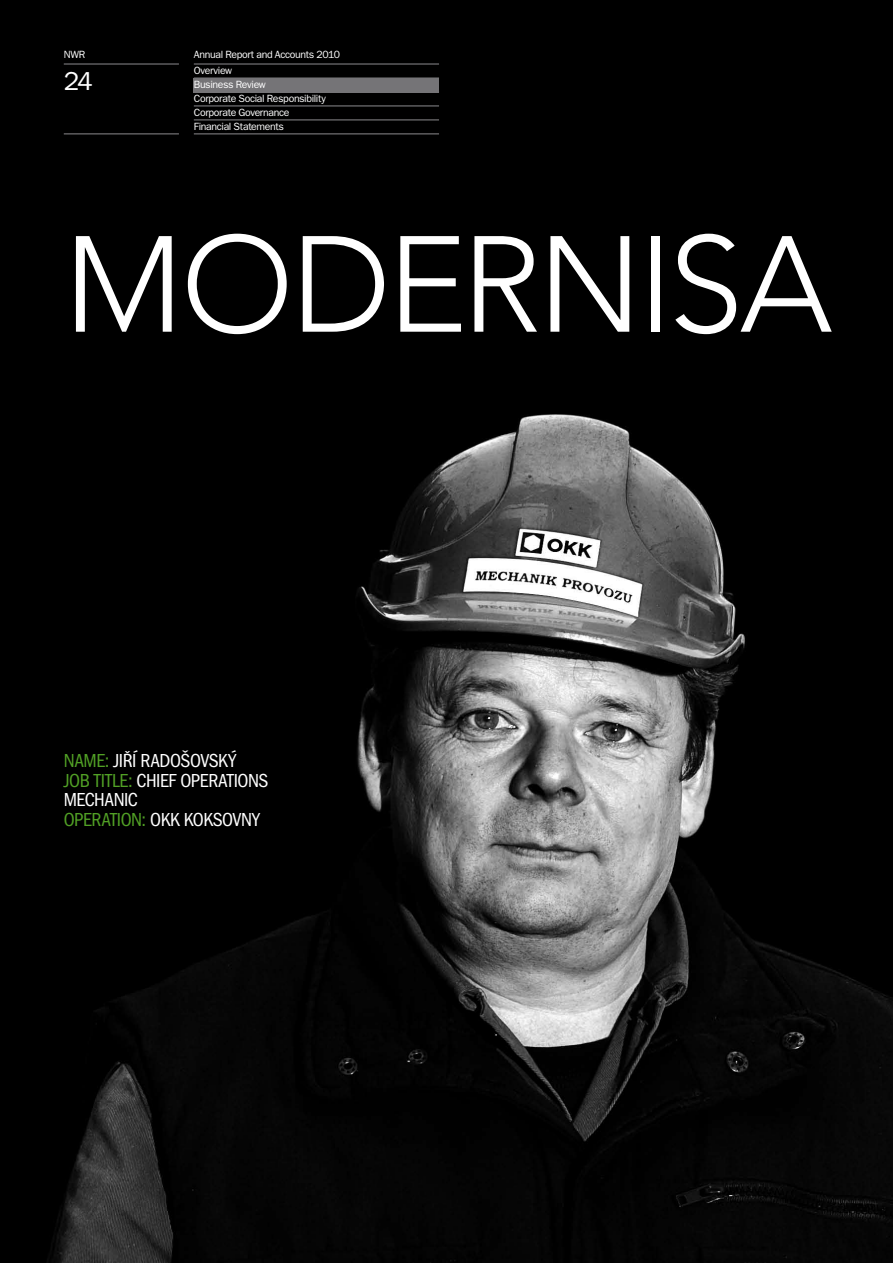
<style>
.page{position:relative;width:893px;height:1263px;background:#fff}
.page>*{position:absolute;margin:0;border:0;box-sizing:border-box;transform-origin:0 0}
.t1{font:300 135px "Avenir LT Std";letter-spacing:-.03em;color:#fff}
.t2{font:26.1px "ITC Franklin Gothic Std";color:#fff}
.t3{font:condensed 19.5px/19.5px "ITC Franklin Gothic Std";letter-spacing:-.02em;color:#fff}
.t4{font:10.5px/14px "ITC Franklin Gothic Std";letter-spacing:-.035em;color:#fff}
.s1{color:#51a025}
.s2{font-family:"Myriad Pro";font-stretch:semi-condensed}
</style>
<div class="page">
<img style="left:0;top:0;width:893px;height:1263px">
<div style="left:194px;top:78px;width:245px;height:14px;background:#757477"></div>
<hr style="left:64px;top:63px;width:115px;height:2px;background:#757477">
<hr style="left:194px;top:63px;width:245px;height:2px;background:#757477">
<hr style="left:64px;top:133px;width:115px;height:1px;background:#757477">
<hr style="left:194px;top:133px;width:245px;height:1px;background:#757477">
<hr style="left:194px;top:119px;width:245px;height:1px;background:#757477">
<hr style="left:194px;top:105px;width:245px;height:2px;background:#757477">
<hr style="left:194px;top:91px;width:245px;height:2px;background:#757477">
<p class="t4" style="left:64px;top:48px;width:23px">NWR</p>
<p class="t4" style="left:194px;top:47px;width:148px;line-height:15.9px">Annual Report and Accounts 2010<br>Overview</p>
<p class="t4" style="left:194px;top:78px;width:133px">Business Review<br>Corporate Social Responsibility<br>Corporate Governance<br>Financial Statements</p>
<h2 class="t2" style="left:64px;top:66px;width:30px">24</h2>
<h1 class="t1" style="left:64px;top:206px;width:770px">MODERNISA</h1>
<h3 class="t3" style="left:64px;top:751px;width:206px"><span class="s1">NAME:</span> JI <span class="s2">ř</span>Í RADOŠOVSKÝ<br><span class="s1">JOB TITLE:</span> CHIEF OPERATIONS<br>MECHANIC<br><span class="s1">OPERATION:</span> OKK KO KSOVNY</h3>
</div>
